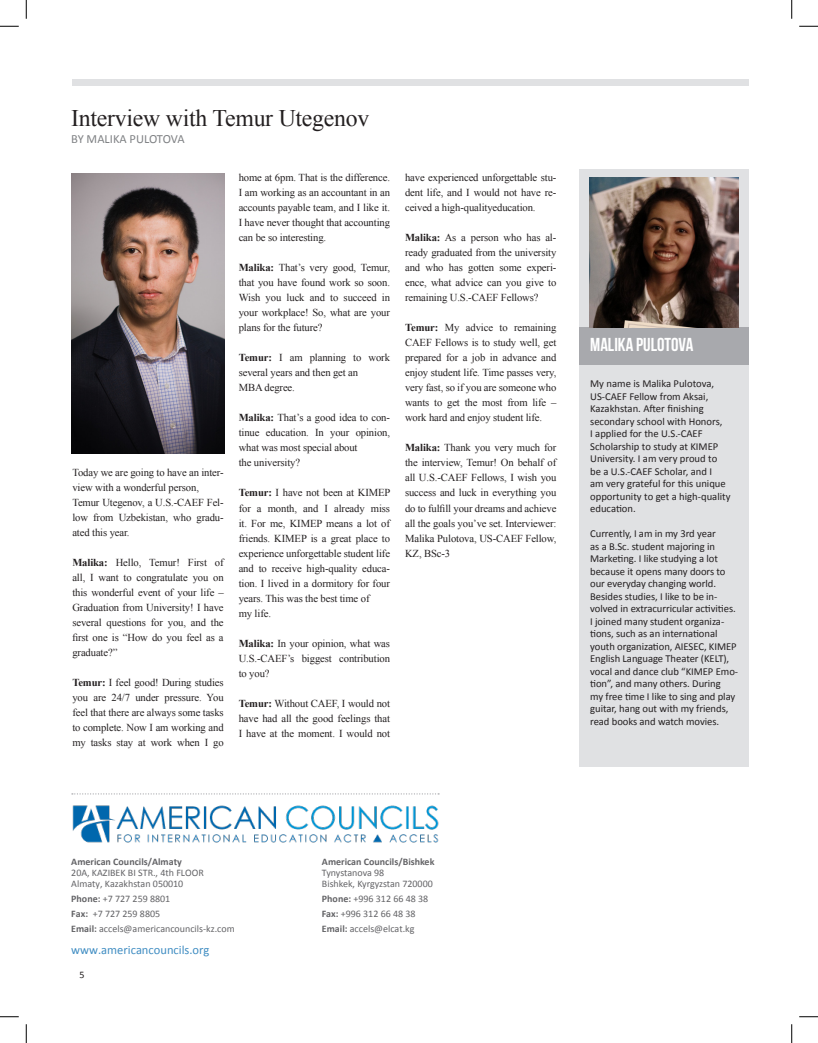
<style>
.page{position:relative;width:818px;height:1043px;background:#fff}
.page>*{position:absolute;margin:0;border:0;box-sizing:border-box;transform-origin:0 0}
.t1{font:23.75px "Times New Roman";letter-spacing:-.01em;color:#231f20}
.by_name{font:18.75px "Bebas Neue";color:#fff}
.TEXT{font:12.5px "Calibri";color:#408dc2}
.TEXT-2{font:12.5px "Calibri";color:#808285}
.TEXTMAIN{font:10.62px/15px "Times New Roman";letter-spacing:-.01em;color:#231f20;text-align:justify}
.TEXT-3{font:10.62px/12.5px "Calibri";letter-spacing:-.005em;color:#231f20}
.TEXT-4{font:10px "Calibri";color:#636366}
.TEXT-5{font:700 10px "Calibri";color:#636366}
.t2{font:10px "Calibri";color:#231f20}
.s1{font-weight:700}
</style>
<div class="page">
<div style="left:579px;top:169px;width:169px;height:598px;background:#e0e1e3"></div>
<div style="left:579px;top:327px;width:169px;height:38px;background:#a8a9ad"></div>
<img style="left:589px;top:178px;width:149px;height:149px">
<img style="left:71px;top:173px;width:153px;height:281px">
<div style="left:72px;top:80px;width:676px;height:6px;background:#e0e1e3"></div>
<img style="left:72px;top:805px;width:366px;height:38px">
<svg style="left:72px;top:793px;width:367px;height:1px"></svg>
<svg style="left:0;top:25px;width:19px;height:2px"></svg>
<svg style="left:799px;top:25px;width:19px;height:2px"></svg>
<svg style="left:0;top:1016px;width:19px;height:1px"></svg>
<svg style="left:799px;top:1016px;width:19px;height:1px"></svg>
<svg style="left:25px;top:0;width:2px;height:19px"></svg>
<svg style="left:25px;top:1024px;width:2px;height:18px"></svg>
<svg style="left:791px;top:0;width:1px;height:19px"></svg>
<svg style="left:791px;top:1024px;width:1px;height:18px"></svg>
<p class="t1" style="left:71px;top:102px;width:299px">Interview with Temur Utegenov</p>
<p class="TEXT-2" style="left:71px;top:131px;width:115px">BY MALIKA PULOTOVA</p>
<p class="TEXTMAIN" style="left:72px;top:465px;width:153px">Today we are going to have an inter&shy;view with a wonderful person,</p>
<p class="TEXTMAIN" style="left:72px;top:495px;width:153px">Temur Utegenov, a U.S.-CAEF Fel&shy;low from Uzbekistan, who gradu&shy;ated this year.</p>
<p class="TEXTMAIN" style="left:72px;top:555px;width:153px"><span class="s1">Malika:</span> Hello, Temur! First of all, I want to congratulate you on this wonderful event of your life – Graduation from University! I have several questions for you, and the first one is “How do you feel as a graduate?”</p>
<p class="TEXTMAIN" style="left:72px;top:675px;width:153px"><span class="s1">Temur:</span> I feel good! During studies you are 24/7 under pressure. You feel that there are always some tasks to complete. Now I am working and my tasks stay at work when I go</p>
<p class="TEXTMAIN" style="left:239px;top:170px;width:153px">home at 6pm. That is the difference.<br>I am working as an accountant in an accounts payable team, and I like it.<br>I have never thought that accounting can be so interesting.</p>
<p class="TEXTMAIN" style="left:239px;top:260px;width:153px"><span class="s1">Malika:</span> That’s very good, Temur, that you have found work so soon.<br>Wish you luck and to succeed in your workplace! So, what are your plans for the future?</p>
<p class="TEXTMAIN" style="left:239px;top:350px;width:153px"><span class="s1">Temur:</span> I am planning to work several years and then get an</p>
<p class="TEXTMAIN" style="left:239px;top:380px;width:58px">MBA degree.</p>
<p class="TEXTMAIN" style="left:239px;top:410px;width:153px"><span class="s1">Malika:</span> That’s a good idea to con&shy;tinue education. In your opinion, what was most special about</p>
<p class="TEXTMAIN" style="left:239px;top:455px;width:63px">the university?</p>
<p class="TEXTMAIN" style="left:239px;top:485px;width:153px"><span class="s1">Temur:</span> I have not been at KIMEP for a month, and I already miss it. For me, KIMEP means a lot of friends. KIMEP is a great place to experience unforgettable student life and to receive high-quality educa&shy;tion. I lived in a dormitory for four years. This was the best time of</p>
<p class="TEXTMAIN" style="left:239px;top:605px;width:34px">my life.</p>
<p class="TEXTMAIN" style="left:239px;top:635px;width:153px"><span class="s1">Malika:</span> In your opinion, what was U.S.-CAEF’s biggest contribution to you?</p>
<p class="TEXTMAIN" style="left:239px;top:695px;width:153px"><span class="s1">Temur:</span> Without CAEF, I would not have had all the good feelings that I have at the moment. I would not</p>
<p class="TEXTMAIN" style="left:405px;top:170px;width:153px">have experienced unforgettable stu&shy;dent life, and I would not have re&shy;ceived a high-qualityeducation.</p>
<p class="TEXTMAIN" style="left:405px;top:230px;width:153px"><span class="s1">Malika:</span> As a person who has al&shy;ready graduated from the university and who has gotten some experi&shy;ence, what advice can you give to remaining U.S.-CAEF Fellows?</p>
<p class="TEXTMAIN" style="left:405px;top:320px;width:153px"><span class="s1">Temur:</span> My advice to remaining CAEF Fellows is to study well, get prepared for a job in advance and enjoy student life. Time passes very, very fast, so if you are someone who wants to get the most from life – work hard and enjoy student life.</p>
<p class="TEXTMAIN" style="left:405px;top:440px;width:153px"><span class="s1">Malika:</span> Thank you very much for the interview, Temur! On behalf of all U.S.-CAEF Fellows, I wish you success and luck in everything you do to fulfill your dreams and achieve all the goals you’ve set. Interviewer:<br>Malika Pulotova, US-CAEF Fellow, KZ, BSc-3</p>
<p class="by_name" style="left:590px;top:334px;width:105px">MALIKA PULOTOVA</p>
<p class="TEXT-3" style="left:590px;top:377px;width:125px">My name is Malika Pulotova,</p>
<p class="TEXT-3" style="left:590px;top:390px;width:120px">US-CAEF Fellow from Aksai,</p>
<p class="TEXT-3" style="left:590px;top:402px;width:115px">Kazakhstan. After finishing</p>
<p class="TEXT-3" style="left:590px;top:415px;width:134px">secondary school with Honors,</p>
<p class="TEXT-3" style="left:590px;top:427px;width:130px">I applied for the U.S.-CAEF<br>Scholarship to study at KIMEP<br>University. I am very proud to</p>
<p class="TEXT-3" style="left:590px;top:465px;width:142px">be a U.S.-CAEF Scholar, and I<br>am very grateful for this unique opportunity to get a high-quality education.</p>
<p class="TEXT-3" style="left:590px;top:527px;width:127px">Currently, I am in my 3rd year</p>
<p class="TEXT-3" style="left:590px;top:540px;width:129px">as a B.Sc. student majoring in<br>Marketing. I like studying a lot</p>
<p class="TEXT-3" style="left:590px;top:565px;width:137px">because it opens many doors to our everyday changing world.</p>
<p class="TEXT-3" style="left:590px;top:590px;width:149px">Besides studies, I like to be in&shy;volved in extracurricular activities.<br>I joined many student organiza&shy;tions, such as an international youth organization, AIESEC, KIMEP<br>English Language Theater (KELT), vocal and dance club “KIMEP Emo&shy;tion”, and many others. During<br>my free time I like to sing and play guitar, hang out with my friends, read books and watch movies.</p>
<p class="TEXT-5" style="left:71px;top:855px;width:112px">American Councils/Almaty</p>
<p class="TEXT-4" style="left:71px;top:866px;width:134px">20A, KAZIBEK BI STR., 4th FLOOR</p>
<p class="TEXT-4" style="left:71px;top:877px;width:114px">Almaty, Kazakhstan 050010</p>
<p class="TEXT-4" style="left:71px;top:892px;width:101px"><span class="s1">Phone:</span> +7 727 259 8801</p>
<p class="TEXT-4" style="left:71px;top:907px;width:90px"><span class="s1">Fax:</span> +7 727 259 8805</p>
<p class="TEXT-4" style="left:71px;top:922px;width:165px"><span class="s1">Email:</span> accels@americancouncils-kz.com</p>
<p class="TEXT" style="left:71px;top:941px;width:140px">www.americancouncils.org</p>
<p class="t2" style="left:79px;top:968px;width:7px">5</p>
<p class="TEXT-5" style="left:322px;top:855px;width:114px">American Councils/Bishkek</p>
<p class="TEXT-4" style="left:322px;top:866px;width:64px">Tynystanova 98</p>
<p class="TEXT-4" style="left:322px;top:877px;width:112px">Bishkek, Kyrgyzstan 720000</p>
<p class="TEXT-4" style="left:322px;top:892px;width:108px"><span class="s1">Phone:</span> +996 312 66 48 38</p>
<p class="TEXT-4" style="left:322px;top:907px;width:95px"><span class="s1">Fax:</span> +996 312 66 48 38</p>
<p class="TEXT-4" style="left:322px;top:922px;width:94px"><span class="s1">Email:</span> accels@elcat.kg</p>
</div>
